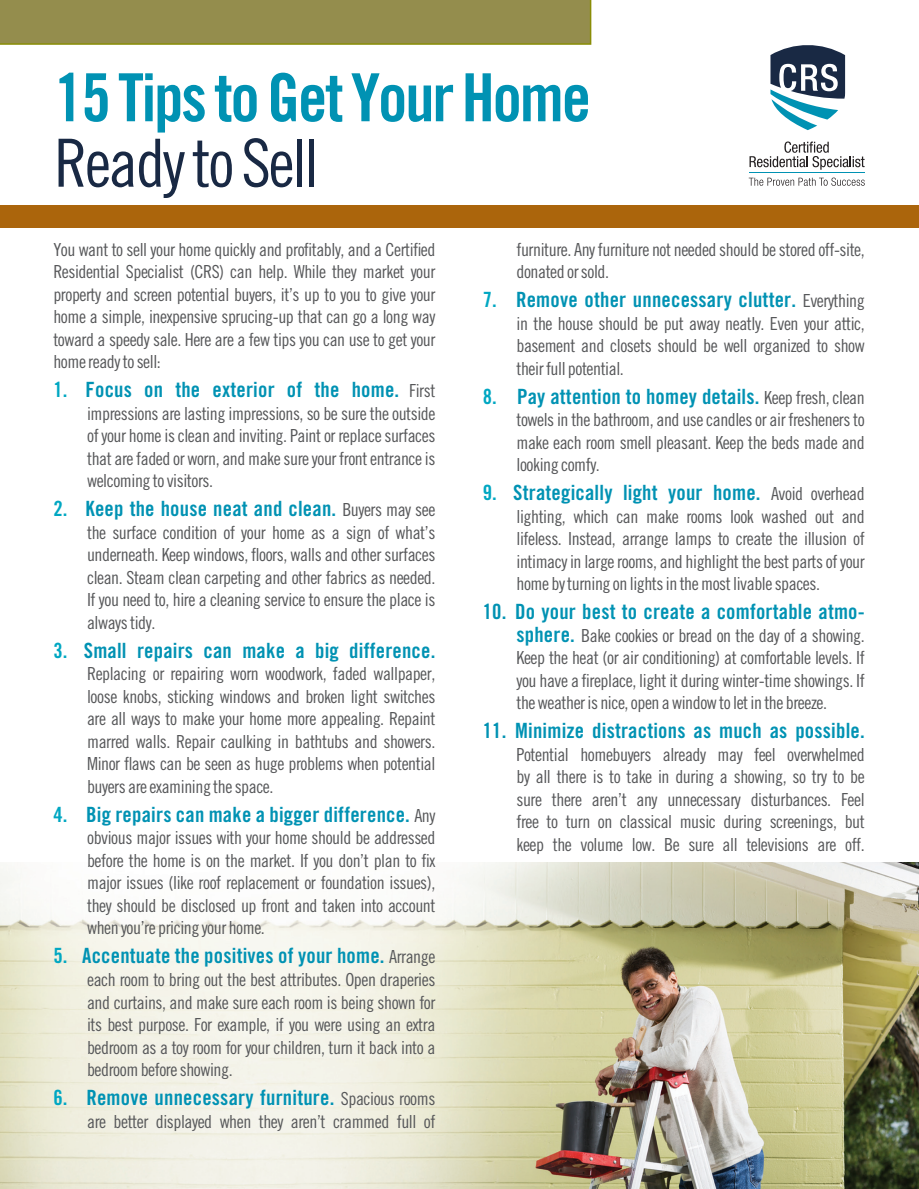
<style>
.page{position:relative;width:919px;height:1189px;background:#fff}
.page>*{position:absolute;margin:0;border:0;box-sizing:border-box;transform-origin:0 0}
.t1{font:66.45px "Trade Gothic LT Std Bd Cn 20";letter-spacing:-.035em;color:#0092b3}
.t2{font:66.45px "Trade Gothic LT Std Cn 18";letter-spacing:-.035em;color:#192944}
.t3{font:21px "Trade Gothic LT Std Bd Cn 20";letter-spacing:.01em;color:#0092b3}
.t4{font:18px/22.5px "Trade Gothic LT Std Cn 18";letter-spacing:-.025em;color:#57585a;text-align:justify}
.s1{color:#00a7c2}
.s2{font-family:"Trade Gothic LT Std Cn 18";font-size:18px;color:#57585a}
.s3{font-family:"Trade Gothic LT Std Bd Cn 20";font-size:21px;color:#0092b3}
</style>
<div class="page">
<img style="left:0;top:862px;width:918px;height:326px">
<div style="left:0;top:205px;width:918px;height:22px;background:#ab650c"></div>
<hr style="left:748px;top:172px;width:116px;height:1px;background:#0092b3">
<svg style="left:748px;top:177px;width:116px;height:9px"></svg>
<svg style="left:749px;top:141px;width:115px;height:29px"></svg>
<svg style="left:770px;top:45px;width:74px;height:85px"></svg>
<div style="left:0;top:0;width:591px;height:45px;background:#948d4d"></div>
<h1 class="t1" style="left:54px;top:57px;width:538px">15 Tips to Get Your Home</h1>
<h1 class="t2" style="left:54px;top:123px;width:266px">Ready to Sell</h1>
<p class="t4" style="left:53px;top:238px;width:383px">You want to sell your home quickly and profitably, and a Certified Residential Specialist (CRS) can help. While they market your property and screen potential buyers, it’s up to you to give your home a simple, inexpensive sprucing-up that can go a long way toward a speedy sale. Here are a few tips you can use to get your home ready to sell:</p>
<p class="t3" style="left:53px;top:377px;width:383px"><span class="s1">1.</span> Focus on the exterior of the home. <span class="s2">First</span></p>
<p class="t4" style="left:87px;top:402px;width:350px">impressions are lasting impressions, so be sure the outside of your home is clean and inviting. Paint or replace surfaces that are faded or worn, and make sure your front entrance is welcoming to visitors.</p>
<p class="t3" style="left:53px;top:496px;width:383px"><span class="s1">2.</span> Keep the house neat and clean. <span class="s2">Buyers may see</span></p>
<p class="t4" style="left:87px;top:521px;width:350px">the surface condition of your home as a sign of what’s underneath. Keep windows, floors, walls and other surfaces clean. Steam clean carpeting and other fabrics as needed.<br>If you need to, hire a cleaning service to ensure the place is always tidy.</p>
<p class="t3" style="left:53px;top:637px;width:383px"><span class="s1">3.</span> Small repairs can make a big difference.</p>
<p class="t4" style="left:87px;top:662px;width:350px">Replacing or repairing worn woodwork, faded wallpaper, loose knobs, sticking windows and broken light switches are all ways to make your home more appealing. Repaint marred walls. Repair caulking in bathtubs and showers.<br>Minor flaws can be seen as huge problems when potential buyers are examining the space.</p>
<p class="t3" style="left:53px;top:801px;width:383px"><span class="s1">4.</span> Big repairs can make a bigger difference. <span class="s2">Any</span></p>
<p class="t4" style="left:87px;top:826px;width:350px">obvious major issues with your home should be addressed before the home is on the market. If you don’t plan to fix major issues (like roof replacement or foundation issues), they should be disclosed up front and taken into account when you’re pricing your home.</p>
<p class="t3" style="left:53px;top:943px;width:383px"><span class="s1">5.</span> Accentuate the positives of your home. <span class="s2">Arrange</span></p>
<p class="t4" style="left:87px;top:968px;width:350px">each room to bring out the best attributes. Open draperies and curtains, and make sure each room is being shown for its best purpose. For example, if you were using an extra bedroom as a toy room for your children, turn it back into a bedroom before showing.</p>
<p class="t3" style="left:53px;top:1084px;width:383px"><span class="s1">6.</span> Remove unnecessary furniture. <span class="s2">Spacious rooms</span></p>
<p class="t4" style="left:87px;top:1109px;width:350px">are better displayed when they aren’t crammed full of</p>
<p class="t4" style="left:516px;top:238px;width:350px">furniture. Any furniture not needed should be stored off-site, donated or sold.</p>
<p class="t3" style="left:482px;top:287px;width:383px"><span class="s1">7.</span> Remove other unnecessary clutter. <span class="s2">Everything</span></p>
<p class="t4" style="left:516px;top:312px;width:350px">in the house should be put away neatly. Even your attic, basement and closets should be well organized to show their full potential.</p>
<p class="t3" style="left:482px;top:383px;width:383px"><span class="s1">8.</span> Pay attention to homey details. <span class="s2">Keep fresh, clean</span></p>
<p class="t4" style="left:516px;top:408px;width:350px">towels in the bathroom, and use candles or air fresheners to make each room smell pleasant. Keep the beds made and looking comfy.</p>
<p class="t3" style="left:482px;top:480px;width:383px"><span class="s1">9.</span> Strategically light your home. <span class="s2">Avoid overhead</span></p>
<p class="t4" style="left:516px;top:505px;width:350px">lighting, which can make rooms look washed out and lifeless. Instead, arrange lamps to create the illusion of intimacy in large rooms, and highlight the best parts of your home by turning on lights in the most livable spaces.</p>
<p class="t3" style="left:482px;top:599px;width:383px">10. Do your best to create a comfortable atmo-</p>
<p class="t4" style="left:516px;top:624px;width:350px"><span class="s3">sphere.</span> Bake cookies or bread on the day of a showing.<br>Keep the heat (or air conditioning) at comfortable levels. If you have a fireplace, light it during winter-time showings. If the weather is nice, open a window to let in the breeze.</p>
<p class="t3" style="left:482px;top:718px;width:383px">11. Minimize distractions as much as possible.</p>
<p class="t4" style="left:516px;top:743px;width:350px">Potential homebuyers already may feel overwhelmed by all there is to take in during a showing, so try to be sure there aren’t any unnecessary disturbances. Feel free to turn on classical music during screenings, but keep the volume low. Be sure all televisions are off.</p>
</div>
